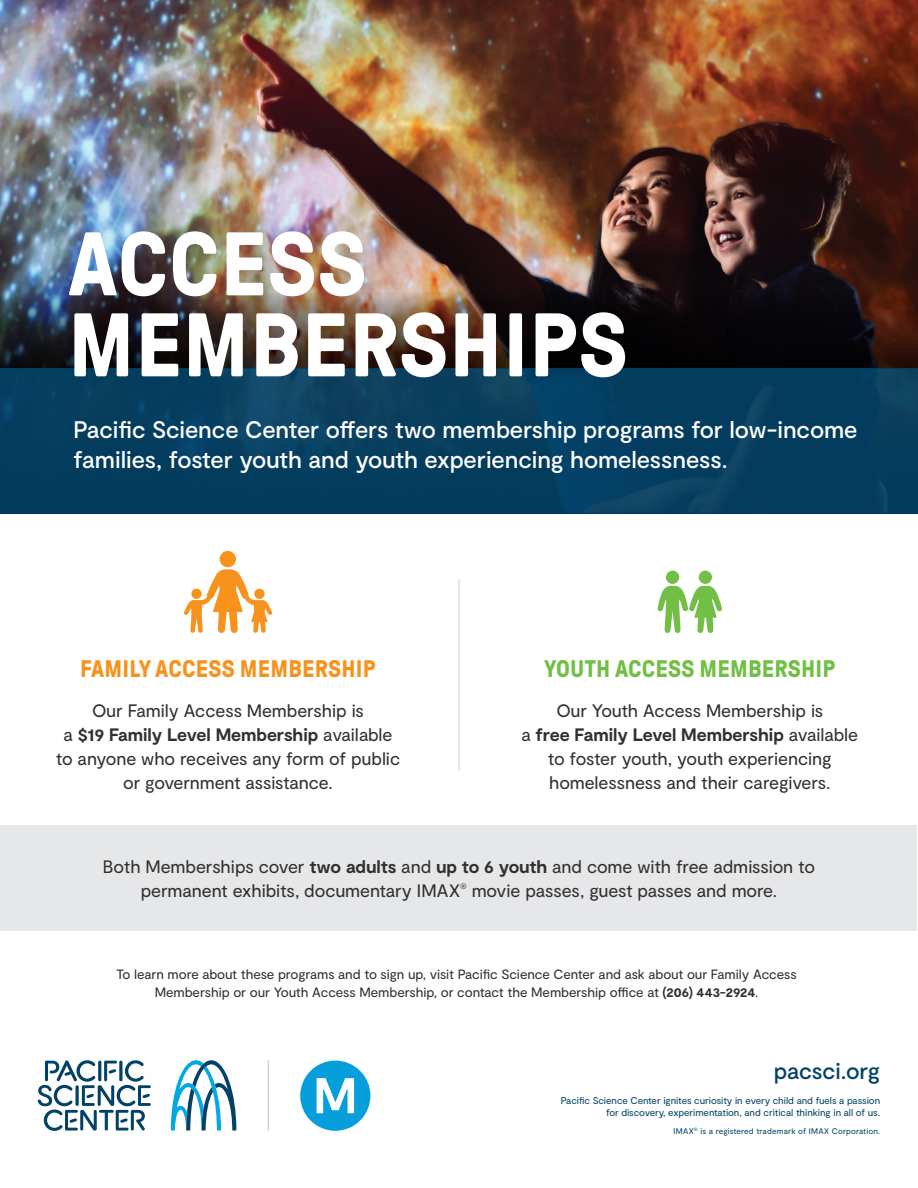
<style>
.page{position:relative;width:918px;height:1188px;background:#fff}
.page>*{position:absolute;margin:0;border:0;box-sizing:border-box;transform-origin:0 0}
.t1{font:700 90px/81px "GT Pressura";letter-spacing:.01em;color:#fff}
.t2{font:500 24px/30px "Moderat";letter-spacing:-.005em;color:#fff}
.t3{font:700 24px "GT Pressura";letter-spacing:.01em;color:#f7931d}
.t4{font:700 24px "GT Pressura";letter-spacing:.01em;color:#71bf44}
.t5{font:500 22.95px "Moderat";letter-spacing:-.005em;color:#024266}
.t6{font:18px/24px "Moderat";letter-spacing:-.005em;color:#312f30;text-align:center}
.t7{font:13.5px/18px "Moderat";letter-spacing:-.005em;color:#312f30;text-align:center}
.t8{font:9.75px/11.9px "Moderat";letter-spacing:-.005em;color:#024266;text-align:right}
.t9{font:8.25px "Moderat";letter-spacing:.02em;color:#024266}
.t10{font:7.8px "Moderat";color:#312f30}
.s1{font-weight:700}
</style>
<div class="page">
<img style="left:0;top:0;width:918px;height:231px">
<img style="left:0;top:231px;width:918px;height:137px">
<div style="left:0;top:368px;width:918px;height:145px;background:linear-gradient(to right,#063f5f,#063e5f)"></div>
<svg style="left:171px;top:1060px;width:65px;height:70px"></svg>
<svg style="left:38px;top:1060px;width:113px;height:71px"></svg>
<hr style="left:268px;top:1060px;width:1px;height:71px;background:#d1d2d4">
<svg style="left:300px;top:1061px;width:70px;height:70px"></svg>
<div style="left:1px;top:825px;width:916px;height:106px;background:#e6e7e9"></div>
<hr style="left:458px;top:579px;width:2px;height:192px;background:#e6e7e9">
<svg style="left:184px;top:551px;width:88px;height:82px"></svg>
<svg style="left:657px;top:571px;width:65px;height:62px"></svg>
<h1 class="t1" style="left:68px;top:225px;width:561px">ACCESS<br>MEMBERSHIPS</h1>
<h2 class="t2" style="left:74px;top:415px;width:785px">Pacific Science Center offers two membership programs for low-income families, foster youth and youth experiencing homelessness.</h2>
<h2 class="t3" style="left:80px;top:655px;width:297px">FAMILY ACCESS MEMBERSHIP</h2>
<h2 class="t4" style="left:544px;top:655px;width:293px">YOUTH ACCESS MEMBERSHIP</h2>
<p class="t6" style="left:56px;top:699px;width:346px">Our Family Access Membership is<br>a <span class="s1">$19 Family Level Membership</span> available to anyone who receives any form of public or government assistance.</p>
<p class="t6" style="left:521px;top:699px;width:338px">Our Youth Access Membership is<br>a <span class="s1">free Family Level Membership</span> available to foster youth, youth experiencing homelessness and their caregivers.</p>
<p class="t6" style="left:141px;top:854px;width:676px;text-align:left;text-indent:-38px">Both Memberships cover <span class="s1">two adults</span> and <span class="s1">up to 6 youth</span> and come with free admission to permanent exhibits, documentary IMAX</p>
<p class="t10" style="left:460px;top:881px;width:8px">®</p>
<p class="t6" style="left:472px;top:878px;width:307px">movie passes, guest passes and more.</p>
<p class="t7" style="left:117px;top:965px;width:682px">To learn more about these programs and to sign up, visit Pacific Science Center and ask about our Family Access<br>Membership or our Youth Access Membership, or contact the Membership office at <span class="s1">(206) 443-2924</span>.</p>
<p class="t5" style="left:774px;top:1057px;width:108px">pacsci.org</p>
<p class="t8" style="left:561px;top:1095px;width:321px">Pacific Science Center ignites curiosity in every child and fuels a passion for discovery, experimentation, and critical thinking in all of us.</p>
<p class="t9" style="left:674px;top:1126px;width:208px">IMAX<sup>®</sup> is a registered trademark of IMAX Corporation.</p>
</div>
